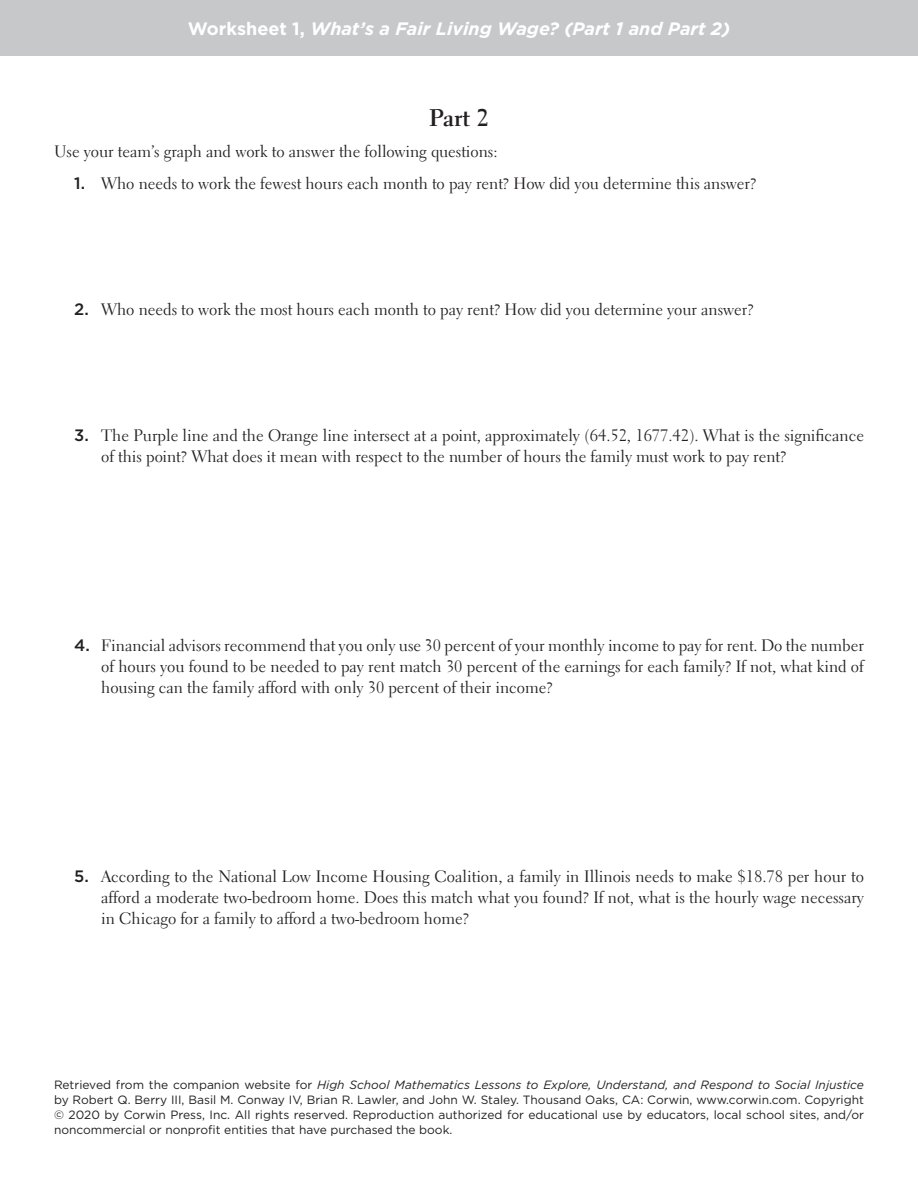
<style>
.page{position:relative;width:918px;height:1188px;background:#fff}
.page>*{position:absolute;margin:0;border:0;box-sizing:border-box;transform-origin:0 0}
.t1{font:700 24px "Electra LT Std";color:#231f20}
.t2{font:italic 700 18px "Gotham";color:#fff}
.t3{font:16.5px/21px "Electra LT Std";color:#231f20;text-align:justify}
.t4{font:12px/15px "Gotham";color:#231f20;text-align:justify}
.s1{font-style:normal}
.s2{font-family:"Gotham";font-weight:500}
.s3{font-style:italic}
</style>
<div class="page">
<div style="left:0;top:0;width:918px;height:55px;background:#c7c8ca"></div>
<p class="t2" style="left:188px;top:18px;width:544px"><span class="s1">Worksheet 1,</span> What’s a Fair Living Wage? (Part 1 and Part 2)</p>
<h1 class="t1" style="left:429px;top:103px;width:61px">Part 2</h1>
<p class="t3" style="left:54px;top:141px;width:445px">Use your team’s graph and work to answer the following questions:</p>
<p class="t3" style="left:74px;top:173px;width:684px"><span class="s2">1.</span> Who needs to work the fewest hours each month to pay rent? How did you determine this answer?</p>
<p class="t3" style="left:74px;top:299px;width:681px"><span class="s2">2.</span> Who needs to work the most hours each month to pay rent? How did you determine your answer?</p>
<p class="t3" style="left:101px;top:425px;width:764px;text-indent:-27px"><span class="s2">3.</span> The Purple line and the Orange line intersect at a point, approximately (64.52, 1677.42). What is the significance of this point? What does it mean with respect to the number of hours the family must work to pay rent?</p>
<p class="t3" style="left:101px;top:635px;width:764px;text-indent:-27px"><span class="s2">4.</span> Financial advisors recommend that you only use 30 percent of your monthly income to pay for rent. Do the number of hours you found to be needed to pay rent match 30 percent of the earnings for each family? If not, what kind of housing can the family afford with only 30 percent of their income?</p>
<p class="t3" style="left:101px;top:866px;width:764px;text-indent:-27px"><span class="s2">5.</span> According to the National Low Income Housing Coalition, a family in Illinois needs to make $18.78 per hour to afford a moderate two-bedroom home. Does this match what you found? If not, what is the hourly wage necessary in Chicago for a family to afford a two-bedroom home?</p>
<p class="t4" style="left:54px;top:1077px;width:812px">Retrieved from the companion website for <span class="s3">High School Mathematics Lessons to Explore, Understand, and Respond to Social Injustice </span>by Robert Q. Berry III, Basil M. Conway IV, Brian R. Lawler, and John W. Staley. Thousand Oaks, CA: Corwin, www.corwin.com. Copyright © 2020 by Corwin Press, Inc. All rights reserved. Reproduction authorized for educational use by educators, local school sites, and/or noncommercial or nonprofit entities that have purchased the book.</p>
</div>
